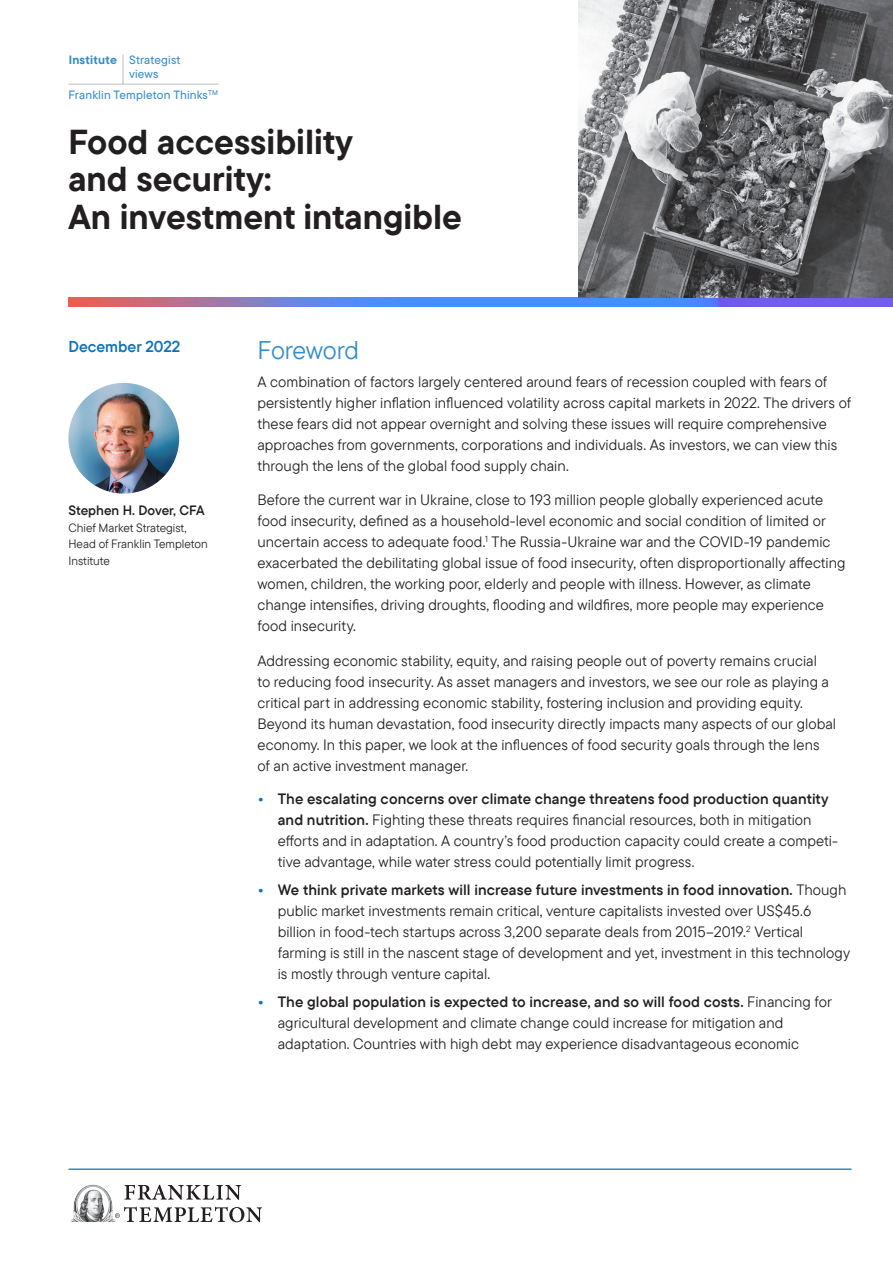
<style>
.page{position:relative;width:893px;height:1263px;background:#fff}
.page>*{position:absolute;margin:0;border:0;box-sizing:border-box;transform-origin:0 0}
.Headline{font:700 34.5px/37.5px "TT Commons Pro";color:#231f20}
.Super_header{font:25.5px "TT Commons Pro";letter-spacing:-.015em;color:#348bcb}
.t1{font:15.75px "TT Commons Pro Db";color:#0b72ba}
.Body{font:15px/21px "TT Commons Pro";letter-spacing:.005em;color:#231f20}
.Author_name{font:13.5px "TT Commons Pro Db";color:#231f20}
.Author_title_dept_Co{font:12px/16.5px "TT Commons Pro";color:#231f20}
.t2{font:500 12px/13.5px "TT Commons Pro";letter-spacing:.015em;color:#348bcb}
.t3{font:700 12px "TT Commons Pro";letter-spacing:.02em;color:#348bcb}
.s1{font-weight:700;font-size:16.5px;color:#0b72ba}
.s2{font-family:"TT Commons Pro Db"}
</style>
<div class="page">
<svg style="left:125px;top:1185px;width:116px;height:15px"></svg>
<svg style="left:118px;top:1207px;width:144px;height:15px"></svg>
<img style="left:70px;top:1185px;width:48px;height:37px">
<hr style="left:68px;top:1168px;width:783px;height:2px;background:#348bcb">
<img style="left:68px;top:297px;width:825px;height:9px">
<img style="left:578px;top:0;width:315px;height:297px">
<img style="left:68px;top:383px;width:111px;height:111px;border-radius:55px">
<hr style="left:123px;top:54px;width:1px;height:30px;background:#bbbdbf">
<hr style="left:69px;top:84px;width:150px;height:1px;background:#bbbdbf">
<p class="t3" style="left:69px;top:51px;width:50px">Institute</p>
<p class="t2" style="left:129px;top:53px;width:53px">Strategist views</p>
<p class="t2" style="left:68px;top:88px;width:151px">Franklin Templeton Thinks<sup>TM</sup></p>
<p class="Headline" style="left:68px;top:123px;width:395px">Food accessibility<br>and security:<br>An investment intangible</p>
<p class="t1" style="left:68px;top:335px;width:114px">December 2022</p>
<p class="Super_header" style="left:257px;top:332px;width:103px">Foreword</p>
<p class="Body" style="left:257px;top:371px;width:595px">A combination of factors largely centered around fears of recession coupled with fears of persistently higher inflation influenced volatility across capital markets in 2022. The drivers of these fears did not appear overnight and solving these issues will require comprehensive approaches from governments, corporations and individuals. As investors, we can view this through the lens of the global food supply chain.</p>
<p class="Body" style="left:257px;top:490px;width:590px">Before the current war in Ukraine, close to 193 million people globally experienced acute food insecurity, defined as a household-level economic and social condition of limited or uncertain access to adequate food.<sup>1</sup> The Russia-Ukraine war and the COVID-19 pandemic exacerbated the debilitating global issue of food insecurity, often disproportionally affecting women, children, the working poor, elderly and people with illness. However, as climate change intensifies, driving droughts, flooding and wildfires, more people may experience food insecurity.</p>
<p class="Body" style="left:257px;top:650px;width:580px">Addressing economic stability, equity, and raising people out of poverty remains crucial<br>to reducing food insecurity. As asset managers and investors, we see our role as playing a critical part in addressing economic stability, fostering inclusion and providing equity.<br>Beyond its human devastation, food insecurity directly impacts many aspects of our global economy. In this paper, we look at the influences of food security goals through the lens<br>of an active investment manager.</p>
<p class="Body" style="left:278px;top:788px;width:562px;text-indent:-20px"><span class="s1">•</span> <span class="s2">The escalating concerns over climate change threatens food production quantity and nutrition.</span> Fighting these threats requires financial resources, both in mitigation efforts and in adaptation. A country’s food production capacity could create a competi&shy;tive advantage, while water stress could potentially limit progress.</p>
<p class="Body" style="left:278px;top:879px;width:574px;text-indent:-20px"><span class="s1">•</span> <span class="s2">We think private markets will increase future investments in food innovation.</span> Though public market investments remain critical, venture capitalists invested over US$45.6 billion in food-tech startups across 3,200 separate deals from 2015–2019.<sup>2</sup> Vertical farming is still in the nascent stage of development and yet, investment in this technology is mostly through venture capital.</p>
<p class="Body" style="left:278px;top:991px;width:556px;text-indent:-20px"><span class="s1">•</span> <span class="s2">The global population is expected to increase, and so will food costs.</span> Financing for agricultural development and climate change could increase for mitigation and adaptation. Countries with high debt may experience disadvantageous economic</p>
<p class="Author_name" style="left:68px;top:500px;width:138px">Stephen H. Dover, CFA</p>
<p class="Author_title_dept_Co" style="left:68px;top:519px;width:141px">Chief Market Strategist,<br>Head of Franklin Templeton<br>Institute</p>
</div>
